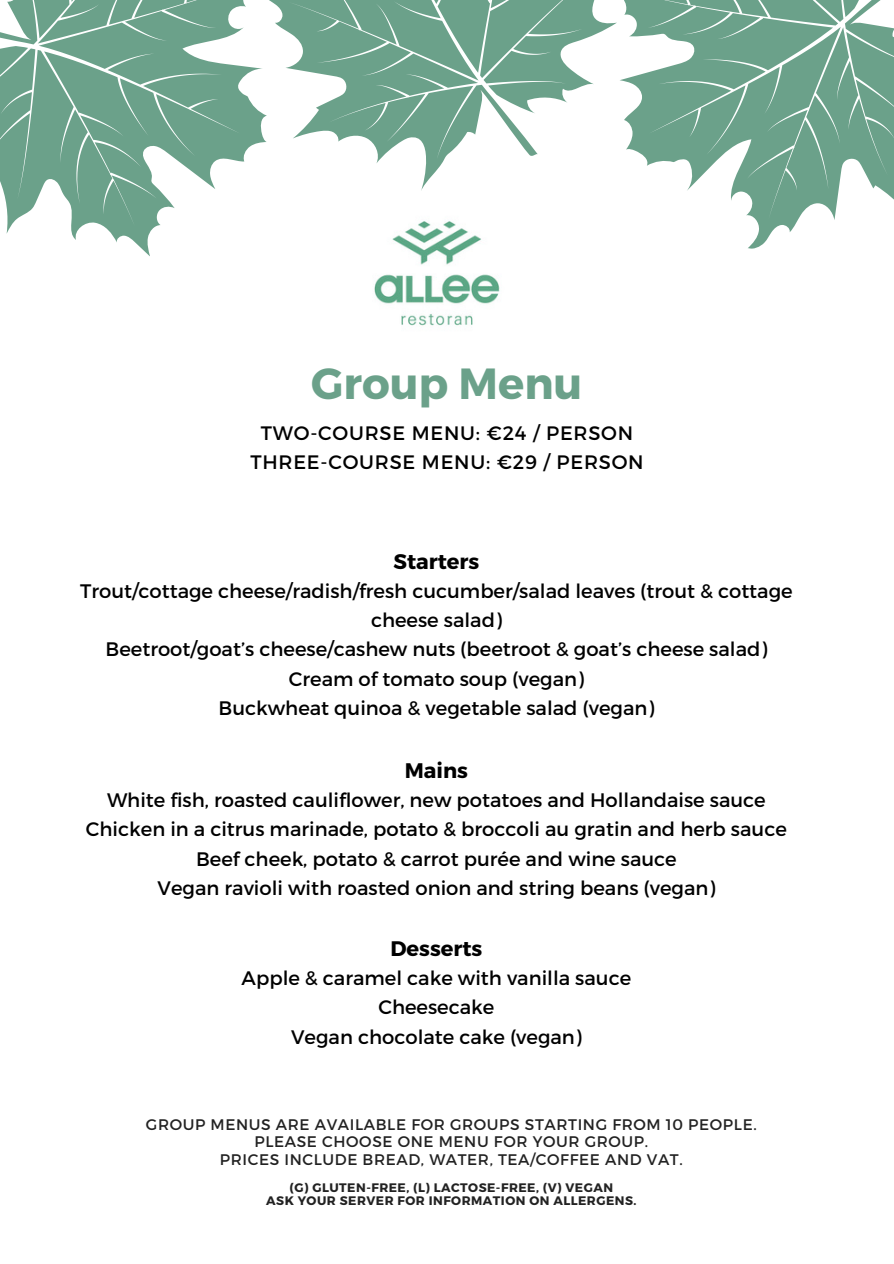
<style>
.page{position:relative;width:894px;height:1264px;background:#fff}
.page>*{position:absolute;margin:0;border:0;box-sizing:border-box;transform-origin:0 0}
.t1{font:700 43.5px "Montserrat";color:#6ba18a}
.t2{font:700 21px "Montserrat";color:#000}
.t3{font:19.5px/29.2px "Montserrat";color:#000;text-align:center}
.t4{font:19.5px "Montserrat";letter-spacing:.04em;color:#000}
.t5{font:15.3px "Montserrat";letter-spacing:.04em;color:#222}
.t6{font:700 12.3px "Montserrat";letter-spacing:.04em;color:#222}
</style>
<div class="page">
<img style="left:374px;top:221px;width:126px;height:105px">
<svg style="left:642px;top:0;width:251px;height:249px;fill:#6ba18a"></svg>
<svg style="left:358px;top:0;width:284px;height:191px"></svg>
<svg style="left:0;top:0;width:358px;height:256px;fill:#6ba18a"></svg>
<p class="t1" style="left:311px;top:355px;width:273px">Group Menu</p>
<p class="t4" style="left:261px;top:420px;width:373px">TWO-COURSE MENU: €24 / PERSON</p>
<p class="t4" style="left:250px;top:449px;width:394px">THREE-COURSE MENU: €29 / PERSON</p>
<p class="t2" style="left:393px;top:547px;width:87px">Starters</p>
<p class="t3" style="left:80px;top:575px;width:713px">Trout/cottage cheese/radish/fresh cucumber/salad leaves (trout &amp; cottage cheese salad)</p>
<p class="t3" style="left:106px;top:633px;width:663px">Beetroot/goat’s cheese/cashew nuts (beetroot &amp; goat’s cheese salad)</p>
<p class="t3" style="left:289px;top:663px;width:296px">Cream of tomato soup (vegan)</p>
<p class="t3" style="left:218px;top:692px;width:437px">Buckwheat quinoa &amp; vegetable salad (vegan)</p>
<p class="t2" style="left:404px;top:756px;width:65px">Mains</p>
<p class="t3" style="left:107px;top:784px;width:660px">White fish, roasted cauliflower, new potatoes and Hollandaise sauce</p>
<p class="t3" style="left:86px;top:813px;width:702px">Chicken in a citrus marinade, potato &amp; broccoli au gratin and herb sauce</p>
<p class="t3" style="left:196px;top:843px;width:482px">Beef cheek, potato &amp; carrot purée and wine sauce</p>
<p class="t3" style="left:157px;top:872px;width:559px">Vegan ravioli with roasted onion and string beans (vegan)</p>
<p class="t2" style="left:390px;top:934px;width:93px">Desserts</p>
<p class="t3" style="left:241px;top:962px;width:391px">Apple &amp; caramel cake with vanilla sauce</p>
<p class="t3" style="left:378px;top:991px;width:117px">Cheesecake</p>
<p class="t3" style="left:291px;top:1020px;width:292px">Vegan chocolate cake (vegan)</p>
<p class="t5" style="left:146px;top:1114px;width:612px">GROUP MENUS ARE AVAILABLE FOR GROUPS STARTING FROM 10 PEOPLE.</p>
<p class="t5" style="left:254px;top:1132px;width:395px">PLEASE CHOOSE ONE MENU FOR YOUR GROUP.</p>
<p class="t5" style="left:220px;top:1149px;width:464px">PRICES INCLUDE BREAD, WATER, TEA/COFFEE AND VAT.</p>
<p class="t6" style="left:289px;top:1179px;width:325px">(G) GLUTEN-FREE, (L) LACTOSE-FREE, (V) VEGAN</p>
<p class="t6" style="left:266px;top:1192px;width:372px">ASK YOUR SERVER FOR INFORMATION ON ALLERGENS.</p>
</div>
